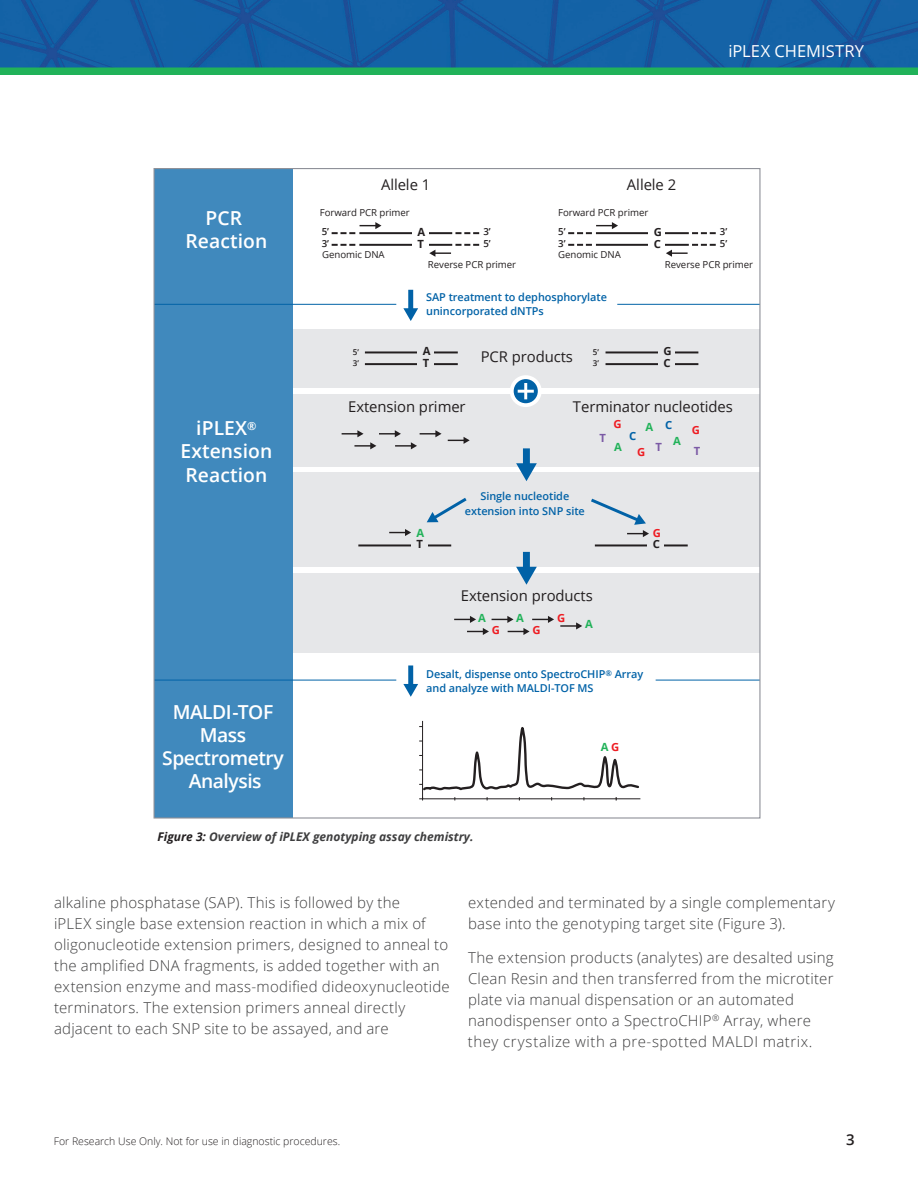
<style>
.page{position:relative;width:918px;height:1188px;background:#fff}
.page>*{position:absolute;margin:0;border:0;box-sizing:border-box;transform-origin:0 0}
.t1{font:600 19.35px/23.1px "Open Sans";letter-spacing:.005em;color:#fff;text-align:center}
.t2{font:600 19.35px/23.1px "Open Sans";letter-spacing:-.025em;color:#fff;text-align:center}
.t3{font:16.5px "Open Sans";color:#fff}
.t4{font:300 15px/21px "Open Sans";letter-spacing:.015em;color:#3e3e3f}
.t5{font:600 15px "Open Sans";color:#231f20}
.t6{font:14.85px "Open Sans";letter-spacing:-.005em;color:#231f20}
.t7{font:italic 700 12px "Open Sans";color:#3e3e3f}
.t8{font:700 11.25px/11.7px "Open Sans";color:#231f20}
.t9{font:700 11.25px "Open Sans";color:#21b259}
.t10{font:700 11.25px "Open Sans";color:#ee1d23}
.t11{font:700 11.25px "Open Sans";color:#7b5aa5}
.t12{font:700 11.25px "Open Sans";color:#0162a7}
.t13{font:600 10.95px/14.4px "Open Sans";letter-spacing:-.005em;color:#0162a7}
.t14{font:300 10.5px "Open Sans";color:#231f20}
.t15{font:9.6px "Open Sans";letter-spacing:-.005em;color:#231f20}
.t16{font:600 9.6px/11.2px "Open Sans";color:#231f20}
.t17{font:600 8.1px/11.2px "Open Sans";color:#231f20}
.s1{color:#ee1d23}
.s2{color:#231f20}
</style>
<div class="page">
<img style="left:0;top:0;width:918px;height:68px">
<div style="left:0;top:68px;width:918px;height:7px;background:#21b259"></div>
<div style="left:293px;top:394px;width:467px;height:72px;background:#e6e7e9"></div>
<div style="left:293px;top:329px;width:467px;height:59px;background:#e6e7e9"></div>
<div style="left:293px;top:473px;width:467px;height:94px;background:#e6e7e9"></div>
<div style="left:293px;top:573px;width:467px;height:80px;background:#e6e7e9"></div>
<div style="left:154px;top:169px;width:139px;height:649px;background:#4089bd"></div>
<hr style="left:359px;top:232px;width:93px;height:2px;background:#231f20">
<svg style="left:455px;top:232px;width:24px;height:2px"></svg>
<div style="left:412px;top:229px;width:17px;height:7px;background:#fff"></div>
<hr style="left:359px;top:244px;width:93px;height:2px;background:#231f20">
<svg style="left:332px;top:244px;width:23px;height:2px"></svg>
<div style="left:412px;top:241px;width:17px;height:7px;background:#fff"></div>
<svg style="left:332px;top:222px;width:49px;height:12px"></svg>
<svg style="left:429px;top:244px;width:50px;height:13px"></svg>
<hr style="left:596px;top:232px;width:93px;height:2px;background:#231f20">
<svg style="left:692px;top:232px;width:24px;height:2px"></svg>
<div style="left:649px;top:229px;width:16px;height:7px;background:#fff"></div>
<hr style="left:596px;top:244px;width:93px;height:2px;background:#231f20">
<svg style="left:568px;top:244px;width:24px;height:2px"></svg>
<div style="left:649px;top:241px;width:16px;height:7px;background:#fff"></div>
<svg style="left:568px;top:222px;width:50px;height:12px"></svg>
<svg style="left:666px;top:244px;width:50px;height:13px"></svg>
<div style="left:408px;top:290px;width:5px;height:20px;background:#0162a7"></div>
<svg style="left:403px;top:308px;width:15px;height:13px"></svg>
<div style="left:408px;top:665px;width:5px;height:21px;background:#0162a7"></div>
<svg style="left:403px;top:684px;width:15px;height:13px"></svg>
<svg style="left:419px;top:720px;width:222px;height:80px"></svg>
<hr style="left:154px;top:304px;width:242px;height:1px;background:#0162a7">
<hr style="left:617px;top:304px;width:143px;height:1px;background:#0162a7">
<hr style="left:154px;top:680px;width:242px;height:1px;background:#0162a7">
<hr style="left:656px;top:680px;width:104px;height:1px;background:#0162a7">
<svg style="left:510px;top:375px;width:32px;height:32px"></svg>
<svg style="left:342px;top:430px;width:100px;height:19px"></svg>
<svg style="left:448px;top:437px;width:22px;height:7px"></svg>
<hr style="left:365px;top:351px;width:93px;height:2px;background:#231f20">
<div style="left:418px;top:349px;width:16px;height:7px;background:#e6e7e9"></div>
<hr style="left:365px;top:363px;width:93px;height:2px;background:#231f20">
<div style="left:418px;top:360px;width:16px;height:7px;background:#e6e7e9"></div>
<hr style="left:606px;top:351px;width:92px;height:2px;background:#231f20">
<div style="left:658px;top:349px;width:17px;height:7px;background:#e6e7e9"></div>
<hr style="left:606px;top:363px;width:92px;height:2px;background:#231f20">
<div style="left:658px;top:360px;width:17px;height:7px;background:#e6e7e9"></div>
<div style="left:523px;top:552px;width:7px;height:18px;background:#0162a7"></div>
<svg style="left:516px;top:567px;width:21px;height:18px"></svg>
<div style="left:523px;top:448px;width:7px;height:18px;background:#0162a7"></div>
<svg style="left:516px;top:463px;width:21px;height:18px"></svg>
<svg style="left:427px;top:498px;width:40px;height:24px"></svg>
<div style="left:514px;top:379px;width:24px;height:24px;background:#0162a7;border-radius:50%"></div>
<svg style="left:518px;top:383px;width:16px;height:16px"></svg>
<svg style="left:454px;top:616px;width:100px;height:19px"></svg>
<svg style="left:560px;top:622px;width:22px;height:8px"></svg>
<hr style="left:358px;top:544px;width:93px;height:2px;background:#231f20">
<div style="left:411px;top:542px;width:17px;height:7px;background:#e6e7e9"></div>
<svg style="left:389px;top:529px;width:22px;height:7px"></svg>
<hr style="left:595px;top:544px;width:93px;height:2px;background:#231f20">
<svg style="left:591px;top:498px;width:58px;height:39px"></svg>
<div style="left:648px;top:542px;width:16px;height:7px;background:#e6e7e9"></div>
<p class="t3" style="left:728px;top:39px;width:137px">iPLEX CHEMISTRY</p>
<p class="t1" style="left:186px;top:206px;width:83px">PCR<br>Reaction</p>
<p class="t1" style="left:180px;top:416px;width:93px">iPLEX<sup>®<br></sup>Extension<br>Reaction</p>
<p class="t2" style="left:162px;top:700px;width:123px">MALDI-TOF<br>Mass<br>Spectrometry<br>Analysis</p>
<p class="t6" style="left:381px;top:174px;width:51px">Allele 1</p>
<p class="t6" style="left:627px;top:174px;width:51px">Allele 2</p>
<p class="t15" style="left:320px;top:206px;width:92px">Forward PCR primer</p>
<p class="t16" style="left:322px;top:226px;width:9px">5’<br>3’</p>
<p class="t16" style="left:483px;top:226px;width:9px">3’<br>5’</p>
<p class="t15" style="left:428px;top:258px;width:90px">Reverse PCR primer</p>
<p class="t15" style="left:558px;top:206px;width:92px">Forward PCR primer</p>
<p class="t16" style="left:558px;top:226px;width:9px">5’<br>3’</p>
<p class="t16" style="left:720px;top:226px;width:9px">3’<br>5’</p>
<p class="t15" style="left:665px;top:258px;width:90px">Reverse PCR primer</p>
<p class="t8" style="left:654px;top:226px;width:10px">G<br>C</p>
<p class="t8" style="left:417px;top:226px;width:9px">A<br>T</p>
<p class="t15" style="left:322px;top:248px;width:64px">Genomic DNA</p>
<p class="t15" style="left:558px;top:248px;width:64px">Genomic DNA</p>
<p class="t13" style="left:426px;top:289px;width:182px">SAP treatment to dephosphorylate unincorporated dNTPs</p>
<p class="t8" style="left:423px;top:345px;width:9px">A<br>T</p>
<p class="t17" style="left:593px;top:346px;width:8px">5’<br>3’</p>
<p class="t8" style="left:664px;top:345px;width:10px">G<br>C</p>
<p class="t17" style="left:353px;top:346px;width:8px">5’<br>3’</p>
<p class="t6" style="left:481px;top:346px;width:94px">PCR products</p>
<p class="t6" style="left:348px;top:397px;width:119px">Extension primer</p>
<p class="t6" style="left:573px;top:397px;width:161px">Terminator nucleotides</p>
<p class="t10" style="left:613px;top:416px;width:10px">G</p>
<p class="t12" style="left:665px;top:417px;width:9px">C</p>
<p class="t9" style="left:645px;top:419px;width:9px">A</p>
<p class="t10" style="left:692px;top:422px;width:10px">G</p>
<p class="t11" style="left:599px;top:430px;width:8px">T</p>
<p class="t12" style="left:629px;top:428px;width:9px">C</p>
<p class="t9" style="left:673px;top:433px;width:9px">A</p>
<p class="t9" style="left:614px;top:439px;width:9px">A</p>
<p class="t11" style="left:656px;top:439px;width:8px">T</p>
<p class="t11" style="left:694px;top:443px;width:8px">T</p>
<p class="t10" style="left:637px;top:444px;width:10px">G</p>
<p class="t9" style="left:416px;top:525px;width:9px">A</p>
<p class="t8" style="left:416px;top:538px;width:8px">T</p>
<p class="t13" style="left:465px;top:489px;width:121px;text-align:center">Single nucleotide extension into SNP site</p>
<p class="t10" style="left:653px;top:525px;width:10px">G</p>
<p class="t8" style="left:653px;top:538px;width:9px">C</p>
<p class="t6" style="left:461px;top:586px;width:134px">Extension products</p>
<p class="t9" style="left:478px;top:610px;width:9px">A</p>
<p class="t9" style="left:516px;top:610px;width:9px">A</p>
<p class="t10" style="left:557px;top:610px;width:10px">G</p>
<p class="t10" style="left:492px;top:622px;width:10px">G</p>
<p class="t10" style="left:533px;top:622px;width:10px">G</p>
<p class="t9" style="left:585px;top:616px;width:9px">A</p>
<p class="t13" style="left:426px;top:666px;width:218px">Desalt, dispense onto SpectroCHIP<sup>®</sup> Array and analyze with MALDI-TOF MS</p>
<p class="t9" style="left:601px;top:739px;width:20px">A<span class="s1">G</span></p>
<p class="t7" style="left:158px;top:828px;width:318px"><span class="s2">Figure 3:</span> Overview of iPLEX genotyping assay chemistry.</p>
<p class="t4" style="left:54px;top:892px;width:397px">alkaline phosphatase (SAP). This is followed by the<br>iPLEX single base extension reaction in which a mix of oligonucleotide extension primers, designed to anneal to the amplified DNA fragments, is added together with an extension enzyme and mass-modified dideoxynucleotide terminators. The extension primers anneal directly adjacent to each SNP site to be assayed, and are</p>
<p class="t4" style="left:468px;top:892px;width:369px">extended and terminated by a single complementary base into the genotyping target site (Figure 3).</p>
<p class="t4" style="left:468px;top:947px;width:367px">The extension products (analytes) are desalted using Clean Resin and then transferred from the microtiter plate via manual dispensation or an automated nanodispenser onto a SpectroCHIP<sup>®</sup> Array, where they crystalize with a pre-spotted MALDI matrix.</p>
<p class="t14" style="left:54px;top:1134px;width:288px">For Research Use Only. Not for use in diagnostic procedures.</p>
<p class="t5" style="left:846px;top:1129px;width:10px">3</p>
</div>
